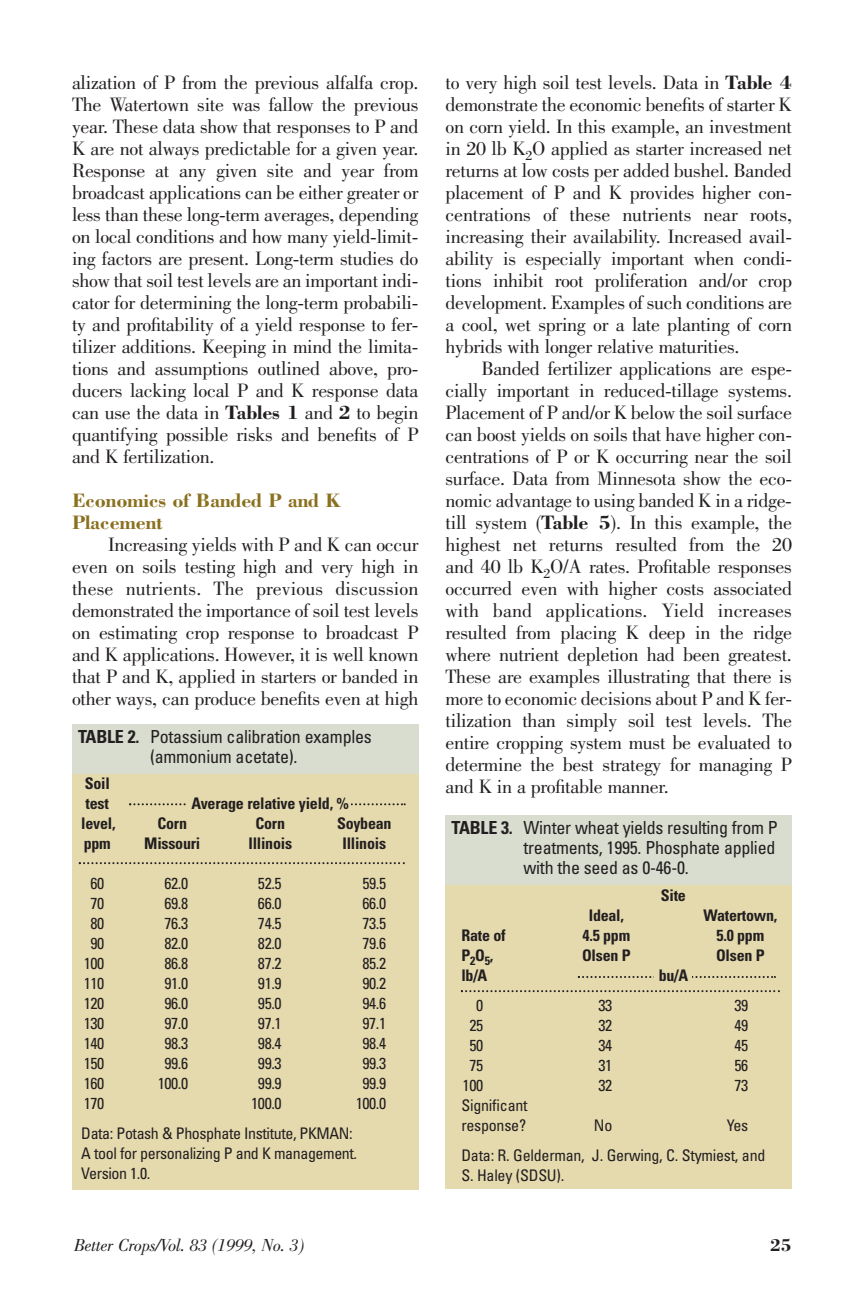
<style>
.page{position:relative;width:864px;height:1296px;background:#fff}
.page>*{position:absolute;margin:0;border:0;box-sizing:border-box;transform-origin:0 0}
.t1{font:20px/22px "Bodoni";letter-spacing:-.015em;color:#231f20;text-align:justify}
.t2{font:700 20px/22px "Bodoni";letter-spacing:-.015em;color:#8a701f}
.t3{font:condensed 18px/20px "Univers";letter-spacing:-.015em;color:#231f20;text-align:center}
.t4{font:italic 18px "Bodoni";letter-spacing:-.015em;color:#231f20}
.t5{font:700 18px "Bodoni";color:#231f20}
.t6{font:condensed 16px/20px "Univers";letter-spacing:-.025em;color:#231f20}
.t7{font:700 condensed 16px/20px "Univers";letter-spacing:-.015em;color:#231f20}
.s1{font-weight:700}
</style>
<div class="page">
<div style="left:72px;top:771px;width:346px;height:418px;background:#e5daae"></div>
<div style="left:72px;top:724px;width:346px;height:49px;background:#d9ddcf"></div>
<svg style="left:79px;top:862px;width:326px;height:2px"></svg>
<svg style="left:129px;top:803px;width:277px;height:2px"></svg>
<div style="left:188px;top:793px;width:163px;height:21px;background:#e5daae"></div>
<div style="left:446px;top:883px;width:346px;height:306px;background:#e5daae"></div>
<div style="left:446px;top:816px;width:346px;height:70px;background:#d9ddcf"></div>
<svg style="left:461px;top:990px;width:319px;height:2px"></svg>
<svg style="left:578px;top:976px;width:198px;height:2px"></svg>
<div style="left:654px;top:965px;width:38px;height:20px;background:#e5daae"></div>
<p class="t1" style="left:72px;top:73px;width:348px">alization of P from the previous alfalfa crop.<br>The Watertown site was fallow the previous year. These data show that responses to P and K are not always predictable for a given year.<br>Response at any given site and year from broadcast applications can be either greater or less than these long-term averages, depending on local conditions and how many yield-limit&shy;ing factors are present. Long-term studies do show that soil test levels are an important indi&shy;cator for determining the long-term probabili&shy;ty and profitability of a yield response to fer&shy;tilizer additions. Keeping in mind the limita&shy;tions and assumptions outlined above, pro&shy;ducers lacking local P and K response data can use the data in <span class="s1">Tables 1</span> and <span class="s1">2</span> to begin quantifying possible risks and benefits of P and K fertilization.</p>
<p class="t2" style="left:72px;top:491px;width:271px">Economics of Banded P and K<br>Placement</p>
<p class="t1" style="left:72px;top:535px;width:348px;text-indent:36px">Increasing yields with P and K can occur even on soils testing high and very high in these nutrients. The previous discussion demonstrated the importance of soil test levels on estimating crop response to broadcast P and K applications. However, it is well known that P and K, applied in starters or banded in other ways, can produce benefits even at high</p>
<p class="t3" style="left:78px;top:729px;width:295px"><span class="s1">TABLE 2.</span> Potassium calibration examples (ammonium acetate).</p>
<p class="t7" style="left:85px;top:775px;width:27px">Soil test</p>
<p class="t7" style="left:191px;top:795px;width:159px">Average relative yield, %</p>
<p class="t7" style="left:81px;top:815px;width:36px">level,</p>
<p class="t7" style="left:158px;top:815px;width:31px">Corn</p>
<p class="t7" style="left:256px;top:815px;width:31px">Corn</p>
<p class="t7" style="left:337px;top:815px;width:56px">Soybean</p>
<p class="t7" style="left:84px;top:835px;width:29px">ppm</p>
<p class="t7" style="left:144px;top:835px;width:58px">Missouri</p>
<p class="t7" style="left:248px;top:835px;width:45px">Illinois</p>
<p class="t7" style="left:342px;top:835px;width:45px">Illinois</p>
<p class="t6" style="left:90px;top:875px;width:15px">60</p>
<p class="t6" style="left:164px;top:875px;width:25px">62.0</p>
<p class="t6" style="left:258px;top:875px;width:25px">52.5</p>
<p class="t6" style="left:362px;top:875px;width:25px">59.5</p>
<p class="t6" style="left:90px;top:895px;width:15px">70</p>
<p class="t6" style="left:164px;top:895px;width:25px">69.8</p>
<p class="t6" style="left:258px;top:895px;width:25px">66.0</p>
<p class="t6" style="left:362px;top:895px;width:25px">66.0</p>
<p class="t6" style="left:90px;top:915px;width:15px">80</p>
<p class="t6" style="left:164px;top:915px;width:25px">76.3</p>
<p class="t6" style="left:258px;top:915px;width:25px">74.5</p>
<p class="t6" style="left:362px;top:915px;width:25px">73.5</p>
<p class="t6" style="left:90px;top:935px;width:15px">90</p>
<p class="t6" style="left:164px;top:935px;width:25px">82.0</p>
<p class="t6" style="left:258px;top:935px;width:25px">82.0</p>
<p class="t6" style="left:362px;top:935px;width:25px">79.6</p>
<p class="t6" style="left:84px;top:955px;width:22px">100</p>
<p class="t6" style="left:164px;top:955px;width:25px">86.8</p>
<p class="t6" style="left:258px;top:955px;width:25px">87.2</p>
<p class="t6" style="left:362px;top:955px;width:25px">85.2</p>
<p class="t6" style="left:84px;top:975px;width:22px">110</p>
<p class="t6" style="left:164px;top:975px;width:25px">91.0</p>
<p class="t6" style="left:258px;top:975px;width:25px">91.9</p>
<p class="t6" style="left:362px;top:975px;width:25px">90.2</p>
<p class="t6" style="left:84px;top:995px;width:22px">120</p>
<p class="t6" style="left:164px;top:995px;width:25px">96.0</p>
<p class="t6" style="left:258px;top:995px;width:25px">95.0</p>
<p class="t6" style="left:362px;top:995px;width:25px">94.6</p>
<p class="t6" style="left:84px;top:1015px;width:22px">130</p>
<p class="t6" style="left:164px;top:1015px;width:25px">97.0</p>
<p class="t6" style="left:258px;top:1015px;width:25px">97.1</p>
<p class="t6" style="left:362px;top:1015px;width:25px">97.1</p>
<p class="t6" style="left:84px;top:1035px;width:22px">140</p>
<p class="t6" style="left:164px;top:1035px;width:25px">98.3</p>
<p class="t6" style="left:258px;top:1035px;width:25px">98.4</p>
<p class="t6" style="left:362px;top:1035px;width:25px">98.4</p>
<p class="t6" style="left:84px;top:1055px;width:22px">150</p>
<p class="t6" style="left:164px;top:1055px;width:25px">99.6</p>
<p class="t6" style="left:258px;top:1055px;width:25px">99.3</p>
<p class="t6" style="left:362px;top:1055px;width:25px">99.3</p>
<p class="t6" style="left:84px;top:1075px;width:22px">160</p>
<p class="t6" style="left:158px;top:1075px;width:32px">100.0</p>
<p class="t6" style="left:258px;top:1075px;width:25px">99.9</p>
<p class="t6" style="left:362px;top:1075px;width:25px">99.9</p>
<p class="t6" style="left:84px;top:1095px;width:22px">170</p>
<p class="t6" style="left:251px;top:1095px;width:32px">100.0</p>
<p class="t6" style="left:356px;top:1095px;width:32px">100.0</p>
<p class="t6" style="left:81px;top:1125px;width:277px">Data: Potash &amp; Phosphate Institute, PKMAN:<br>A tool for personalizing P and K management.<br>Version 1.0.</p>
<p class="t1" style="left:446px;top:73px;width:348px">to very high soil test levels. Data in <span class="s1">Table 4 </span>demonstrate the economic benefits of starter K on corn yield. In this example, an investment in 20 lb K<sub>2</sub>O applied as starter increased net returns at low costs per added bushel. Banded placement of P and K provides higher con&shy;centrations of these nutrients near roots, increasing their availability. Increased avail&shy;ability is especially important when condi&shy;tions inhibit root proliferation and/or crop development. Examples of such conditions are a cool, wet spring or a late planting of corn hybrids with longer relative maturities.</p>
<p class="t1" style="left:446px;top:359px;width:348px;text-indent:36px">Banded fertilizer applications are espe&shy;cially important in reduced-tillage systems.<br>Placement of P and/or K below the soil surface can boost yields on soils that have higher con&shy;centrations of P or K occurring near the soil surface. Data from Minnesota show the eco&shy;nomic advantage to using banded K in a ridge&shy;till system (<span class="s1">Table 5</span>). In this example, the highest net returns resulted from the 20 and 40 lb K<sub>2</sub>O/A rates. Profitable responses occurred even with higher costs associated with band applications. Yield increases resulted from placing K deep in the ridge where nutrient depletion had been greatest.<br>These are examples illustrating that there is more to economic decisions about P and K fer&shy;tilization than simply soil test levels. The entire cropping system must be evaluated to determine the best strategy for managing P and K in a profitable manner.</p>
<p class="t3" style="left:524px;top:820px;width:256px;text-align:left;text-indent:-72px"><span class="s1">TABLE 3.</span> Winter wheat yields resulting from P treatments, 1995. Phosphate applied with the seed as 0-46-0.</p>
<p class="t7" style="left:661px;top:887px;width:27px">Site</p>
<p class="t7" style="left:589px;top:907px;width:37px">Ideal,</p>
<p class="t7" style="left:703px;top:907px;width:75px">Watertown,</p>
<p class="t7" style="left:461px;top:927px;width:46px">Rate of</p>
<p class="t7" style="left:583px;top:927px;width:49px">4.5 ppm</p>
<p class="t7" style="left:717px;top:927px;width:49px">5.0 ppm</p>
<p class="t7" style="left:461px;top:947px;width:34px">P<sub>2</sub>O<sub>5</sub>,</p>
<p class="t7" style="left:582px;top:947px;width:50px">Olsen P</p>
<p class="t7" style="left:716px;top:947px;width:50px">Olsen P</p>
<p class="t7" style="left:461px;top:967px;width:27px">lb/A</p>
<p class="t7" style="left:659px;top:967px;width:31px">bu/A</p>
<p class="t6" style="left:476px;top:997px;width:9px">0</p>
<p class="t6" style="left:598px;top:997px;width:15px">33</p>
<p class="t6" style="left:734px;top:997px;width:15px">39</p>
<p class="t6" style="left:469px;top:1017px;width:15px">25</p>
<p class="t6" style="left:598px;top:1017px;width:15px">32</p>
<p class="t6" style="left:734px;top:1017px;width:15px">49</p>
<p class="t6" style="left:469px;top:1037px;width:15px">50</p>
<p class="t6" style="left:598px;top:1037px;width:15px">34</p>
<p class="t6" style="left:734px;top:1037px;width:15px">45</p>
<p class="t6" style="left:469px;top:1057px;width:15px">75</p>
<p class="t6" style="left:598px;top:1057px;width:15px">31</p>
<p class="t6" style="left:734px;top:1057px;width:15px">56</p>
<p class="t6" style="left:463px;top:1077px;width:22px">100</p>
<p class="t6" style="left:598px;top:1077px;width:15px">32</p>
<p class="t6" style="left:734px;top:1077px;width:15px">73</p>
<p class="t6" style="left:461px;top:1097px;width:68px">Significant response?</p>
<p class="t6" style="left:461px;top:1112px;width:306px;line-height:30px;text-indent:265px">Yes<br>Data: R. Gelderman, J. Gerwing, C. Stymiest, and</p>
<p class="t6" style="left:461px;top:1167px;width:104px">S. Haley (SDSU).</p>
<p class="t6" style="left:594px;top:1117px;width:20px">No</p>
<p class="t4" style="left:74px;top:1239px;width:232px">Better Crops/Vol. 83 (1999, No. 3)</p>
<p class="t5" style="left:770px;top:1238px;width:23px">25</p>
</div>
